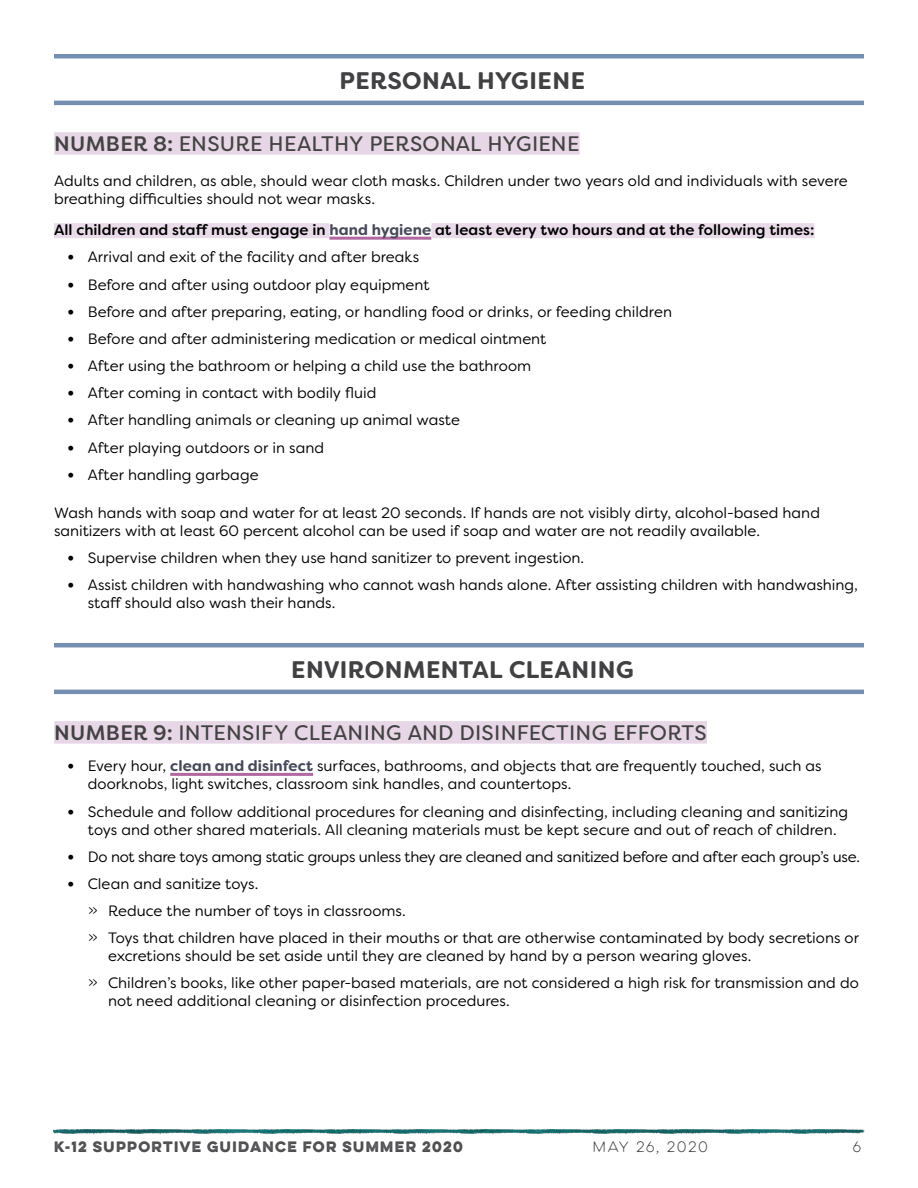
<style>
.page{position:relative;width:918px;height:1188px;background:#fff}
.page>*{position:absolute;margin:0;border:0;box-sizing:border-box;transform-origin:0 0}
.t1{font:700 24px "Filson Soft";letter-spacing:.02em;color:#414042}
.Subhead{font:21px "Filson Soft";letter-spacing:.01em;color:#434343}
.Body{font:15px/18px "Filson Soft";color:#000}
.Body-2{font:15px "Filson Soft";letter-spacing:-.02em;color:#000}
.Body-3{font:500 15px "Filson Soft";letter-spacing:.005em;color:#000}
.t2{font:700 13.5px "Lulo One";letter-spacing:-.13em;color:#4d4d4f}
.t3{font:13.5px "Lulo One";letter-spacing:-.1em;color:#414042}
.s1{font-weight:500}
.s2{font-weight:700;color:#474a59}
.s3{font-family:"Lulo One";font-weight:700}
.s4{font-family:"Lulo One"}
</style>
<div class="page">
<img style="left:54px;top:1129px;width:810px;height:5px">
<hr style="left:54px;top:54px;width:810px;height:4px;background:#758fb1">
<hr style="left:54px;top:101px;width:810px;height:4px;background:#758fb1">
<div style="left:54px;top:132px;width:526px;height:23px;background:#e7d6e6"></div>
<div style="left:54px;top:223px;width:275px;height:15px;background:#e9dbe9"></div>
<hr style="left:329px;top:237px;width:102px;height:3px;background:#b167a0">
<div style="left:431px;top:223px;width:383px;height:15px;background:#e9dbe9"></div>
<hr style="left:54px;top:643px;width:810px;height:4px;background:#758fb1">
<hr style="left:54px;top:690px;width:810px;height:4px;background:#758fb1">
<div style="left:54px;top:721px;width:653px;height:23px;background:#e7d6e6"></div>
<hr style="left:170px;top:773px;width:143px;height:3px;background:#b167a0">
<p class="t1" style="left:340px;top:65px;width:247px">PERSONAL HYGIENE</p>
<p class="Subhead" style="left:54px;top:130px;width:527px"><span class="s1">NUMBER 8:</span> ENSURE HEALTHY PERSONAL HYGIENE</p>
<p class="Body" style="left:54px;top:171px;width:795px">Adults and children, as able, should wear cloth masks. Children under two years old and individuals with severe breathing difficulties should not wear masks.</p>
<p class="Body-3" style="left:54px;top:220px;width:762px">All children and staff must engage in <span class="s2">hand hygiene</span> at least every two hours and at the following times:</p>
<p class="Body" style="left:68px;top:248px;width:353px"><span class="s3">•</span> Arrival and exit of the facility and after breaks</p>
<p class="Body" style="left:68px;top:275px;width:363px"><span class="s3">•</span> Before and after using outdoor play equipment</p>
<p class="Body" style="left:68px;top:302px;width:606px"><span class="s3">•</span> Before and after preparing, eating, or handling food or drinks, or feeding children</p>
<p class="Body" style="left:68px;top:330px;width:480px"><span class="s3">•</span> Before and after administering medication or medical ointment</p>
<p class="Body" style="left:68px;top:357px;width:465px"><span class="s3">•</span> After using the bathroom or helping a child use the bathroom</p>
<p class="Body" style="left:68px;top:384px;width:311px"><span class="s3">•</span> After coming in contact with bodily fluid</p>
<p class="Body" style="left:68px;top:411px;width:394px"><span class="s3">•</span> After handling animals or cleaning up animal waste</p>
<p class="Body" style="left:68px;top:438px;width:258px"><span class="s3">•</span> After playing outdoors or in sand</p>
<p class="Body" style="left:68px;top:465px;width:193px"><span class="s3">•</span> After handling garbage</p>
<p class="Body" style="left:54px;top:504px;width:768px">Wash hands with soap and water for at least 20 seconds. If hands are not visibly dirty, alcohol-based hand sanitizers with at least 60 percent alcohol can be used if soap and water are not readily available.</p>
<p class="Body" style="left:68px;top:549px;width:518px"><span class="s3">•</span> Supervise children when they use hand sanitizer to prevent ingestion.</p>
<p class="Body" style="left:88px;top:576px;width:772px;text-indent:-20px"><span class="s3">•</span> Assist children with handwashing who cannot wash hands alone. After assisting children with handwashing, staff should also wash their hands.</p>
<p class="t1" style="left:291px;top:654px;width:344px">ENVIRONMENTAL CLEANING</p>
<p class="Subhead" style="left:54px;top:719px;width:654px"><span class="s1">NUMBER 9:</span> INTENSIFY CLEANING AND DISINFECTING EFFORTS</p>
<p class="Body" style="left:88px;top:757px;width:735px;text-indent:-20px"><span class="s3">•</span> Every hour, <span class="s2">clean and disinfect</span> surfaces, bathrooms, and objects that are frequently touched, such as doorknobs, light switches, classroom sink handles, and countertops.</p>
<p class="Body" style="left:68px;top:802px;width:782px;text-align:center"><span class="s3">•</span> Schedule and follow additional procedures for cleaning and disinfecting, including cleaning and sanitizing toys and other shared materials. All cleaning materials must be kept secure and out of reach of children.</p>
<p class="Body-2" style="left:68px;top:847px;width:794px"><span class="s3">•</span> Do not share toys among static groups unless they are cleaned and sanitized before and after each group’s use.</p>
<p class="Body" style="left:68px;top:875px;width:193px"><span class="s3">•</span> Clean and sanitize toys.</p>
<p class="Body" style="left:88px;top:902px;width:320px"><span class="s4">»</span> Reduce the number of toys in classrooms.</p>
<p class="Body" style="left:108px;top:929px;width:753px;text-indent:-20px"><span class="s4">»</span> Toys that children have placed in their mouths or that are otherwise contaminated by body secretions or excretions should be set aside until they are cleaned by hand by a person wearing gloves.</p>
<p class="Body" style="left:108px;top:974px;width:752px;text-indent:-20px"><span class="s4">»</span> Children’s books, like other paper-based materials, are not considered a high risk for transmission and do not need additional cleaning or disinfection procedures.</p>
<p class="t2" style="left:54px;top:1137px;width:413px">K-12 SUPPORTIVE GUIDANCE FOR SUMMER 2020</p>
<p class="t3" style="left:592px;top:1138px;width:120px">MAY 26, 2020</p>
<p class="t3" style="left:852px;top:1138px;width:13px">6</p>
</div>
